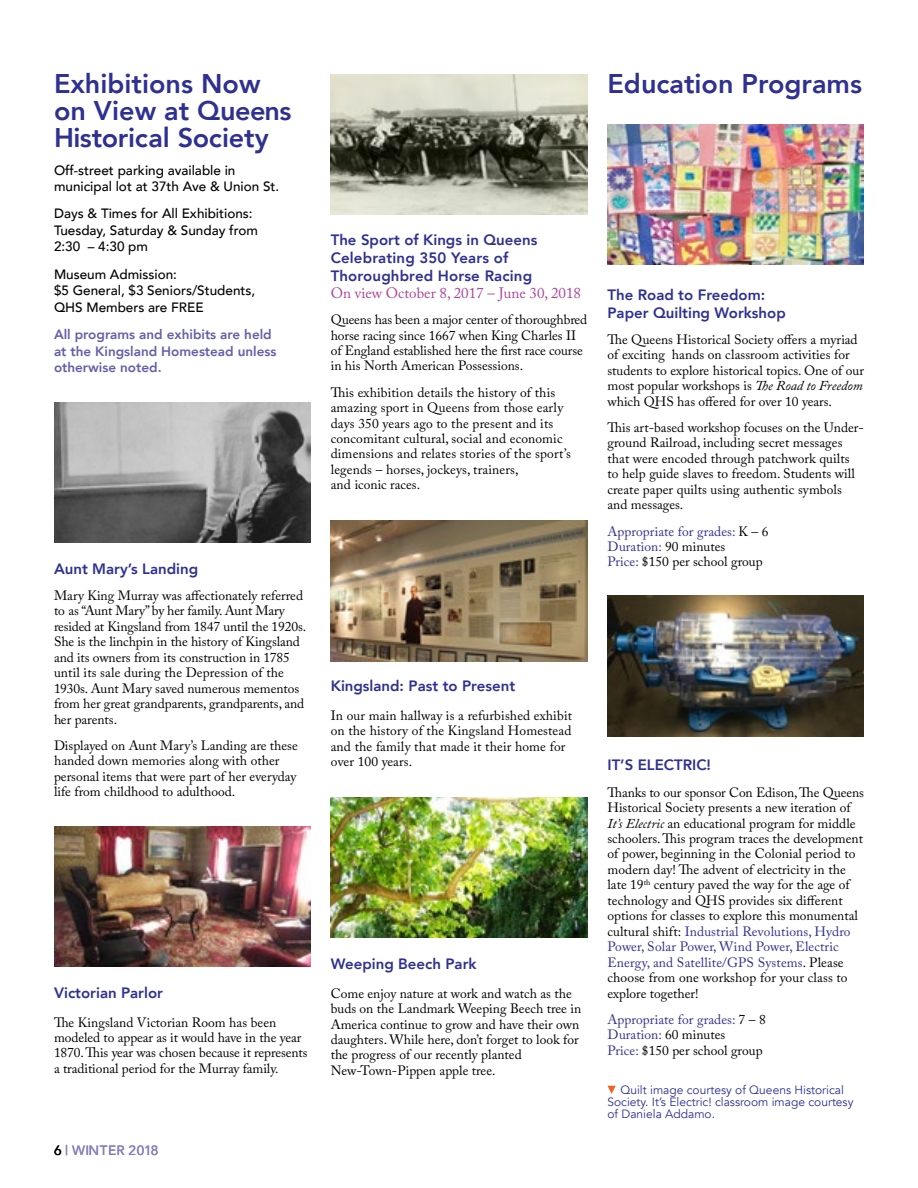
<style>
.page{position:relative;width:918px;height:1188px;background:#fff}
.page>*{position:absolute;margin:0;border:0;box-sizing:border-box;transform-origin:0 0}
.t1{font:800 27px/27px "Avenir";color:#2e3092}
.t2{font:800 15px/18px "Avenir";color:#2e3092}
.t3{font:15px "Adobe Caslon Pro";color:#ac4399}
.t4{font:13.5px/15.5px "Adobe Caslon Pro";color:#000}
.t5{font:500 13.5px/16.5px "Avenir";color:#000}
.t6{font:13.5px/15.5px "Adobe Caslon Pro";color:#2e3092}
.t7{font:800 13.5px/16.5px "Avenir";color:#645faa}
.t8{font:500 13.5px "Avenir";letter-spacing:.015em;color:#8781bd}
.t9{font:12px/12px "Avenir";color:#2e3092}
.s1{font-style:italic}
.s2{color:#000}
.s3{color:#2e3092}
</style>
<div class="page">
<img style="left:331px;top:74px;width:256px;height:141px">
<img style="left:54px;top:826px;width:256px;height:141px">
<img style="left:331px;top:797px;width:256px;height:141px">
<img style="left:331px;top:521px;width:256px;height:140px">
<img style="left:54px;top:402px;width:256px;height:141px">
<img style="left:608px;top:124px;width:256px;height:141px">
<svg style="left:607px;top:1086px;width:9px;height:8px"></svg>
<img style="left:608px;top:596px;width:256px;height:140px">
<h1 class="t1" style="left:54px;top:71px;width:208px">Exhibitions Now</h1>
<h1 class="t1" style="left:608px;top:71px;width:256px">Education Programs</h1>
<h1 class="t1" style="left:54px;top:98px;width:239px">on View at Queens<br>Historical Society</h1>
<p class="t5" style="left:54px;top:161px;width:227px">Off-street parking available in municipal lot at 37th Ave &amp; Union St.</p>
<p class="t5" style="left:54px;top:205px;width:205px">Days &amp; Times for All Exhibitions:<br>Tuesday, Saturday &amp; Sunday from<br>2:30 – 4:30 pm</p>
<p class="t5" style="left:54px;top:265px;width:203px">Museum Admission:<br>$5 General, $3 Seniors/Students,<br>QHS Members are FREE</p>
<p class="t7" style="left:54px;top:326px;width:224px">All programs and exhibits are held at the Kingsland Homestead unless otherwise noted.</p>
<p class="t2" style="left:331px;top:231px;width:208px">The Sport of Kings in Queens<br>Celebrating 350 Years of<br>Thoroughbred Horse Racing</p>
<p class="t3" style="left:331px;top:284px;width:252px">On view October 8, 2017 – June 30, 2018</p>
<p class="t4" style="left:331px;top:312px;width:258px">Queens has been a major center of thoroughbred horse racing since 1667 when King Charles II of England established here the first race course in his North American Possessions.</p>
<p class="t4" style="left:331px;top:384px;width:242px">This exhibition details the history of this amazing sport in Queens from those early days 350 years ago to the present and its concomitant cultural, social and economic dimensions and relates stories of the sport’s legends – horses, jockeys, trainers,<br>and iconic races.</p>
<p class="t2" style="left:608px;top:286px;width:180px">The Road to Freedom:<br>Paper Quilting Workshop</p>
<p class="t4" style="left:608px;top:332px;width:258px">The Queens Historical Society offers a myriad of exciting hands on classroom activities for students to explore historical topics. One of our most popular workshops is <span class="s1">The Road to Freedom </span>which QHS has offered for over 10 years.</p>
<p class="t4" style="left:608px;top:420px;width:258px">This art-based workshop focuses on the Under&shy;ground Railroad, including secret messages that were encoded through patchwork quilts to help guide slaves to freedom. Students will create paper quilts using authentic symbols and messages.</p>
<p class="t6" style="left:608px;top:523px;width:163px">Appropriate for grades: <span class="s2">K – 6<br></span>Duration: <span class="s2">90 minutes<br></span>Price: <span class="s2">$150 per school group</span></p>
<p class="t2" style="left:54px;top:560px;width:146px">Aunt Mary’s Landing</p>
<p class="t4" style="left:54px;top:588px;width:254px">Mary King Murray was affectionately referred to as “Aunt Mary” by her family. Aunt Mary resided at Kingsland from 1847 until the 1920s.<br>She is the linchpin in the history of Kingsland and its owners from its construction in 1785 until its sale during the Depression of the 1930s. Aunt Mary saved numerous mementos from her great grandparents, grandparents, and her parents.</p>
<p class="t4" style="left:54px;top:737px;width:245px">Displayed on Aunt Mary’s Landing are these handed down memories along with other personal items that were part of her everyday life from childhood to adulthood.</p>
<p class="t2" style="left:331px;top:677px;width:186px">Kingsland: Past to Present</p>
<p class="t4" style="left:331px;top:707px;width:243px">In our main hallway is a refurbished exhibit on the history of the Kingsland Homestead and the family that made it their home for over 100 years.</p>
<p class="t2" style="left:608px;top:756px;width:105px">IT’S ELECTRIC!</p>
<p class="t4" style="left:608px;top:784px;width:258px">Thanks to our sponsor Con Edison, The Queens Historical Society presents a new iteration of <span class="s1">It’s Electric</span> an educational program for middle schoolers. This program traces the development of power, beginning in the Colonial period to modern day! The advent of electricity in the late 19<sup>th</sup> century paved the way for the age of technology and QHS provides six different options for classes to explore this monumental cultural shift: <span class="s3">Industrial Revolutions, Hydro Power, Solar Power, Wind Power, Electric Energy, and Satellite/GPS Systems</span>. Please choose from one workshop for your class to explore together!</p>
<p class="t6" style="left:608px;top:1011px;width:160px">Appropriate for grades: <span class="s2">7 – 8<br></span>Duration: <span class="s2">60 minutes<br></span>Price: <span class="s2">$150 per school group</span></p>
<p class="t2" style="left:331px;top:955px;width:147px">Weeping Beech Park</p>
<p class="t4" style="left:331px;top:985px;width:252px">Come enjoy nature at work and watch as the buds on the Landmark Weeping Beech tree in America continue to grow and have their own daughters. While here, don’t forget to look for the progress of our recently planted New-Town-Pippen apple tree.</p>
<p class="t2" style="left:54px;top:984px;width:111px">Victorian Parlor</p>
<p class="t4" style="left:54px;top:1014px;width:255px">The Kingsland Victorian Room has been modeled to appear as it would have in the year 1870. This year was chosen because it represents a traditional period for the Murray family.</p>
<p class="t8" style="left:54px;top:1139px;width:106px"><span class="s2">6</span> | WINTER 2018</p>
<p class="t9" style="left:608px;top:1084px;width:248px;text-indent:13px">Quilt image courtesy of Queens Historical<br>Society. It’s Electric! classroom image courtesy of Daniela Addamo.</p>
</div>
